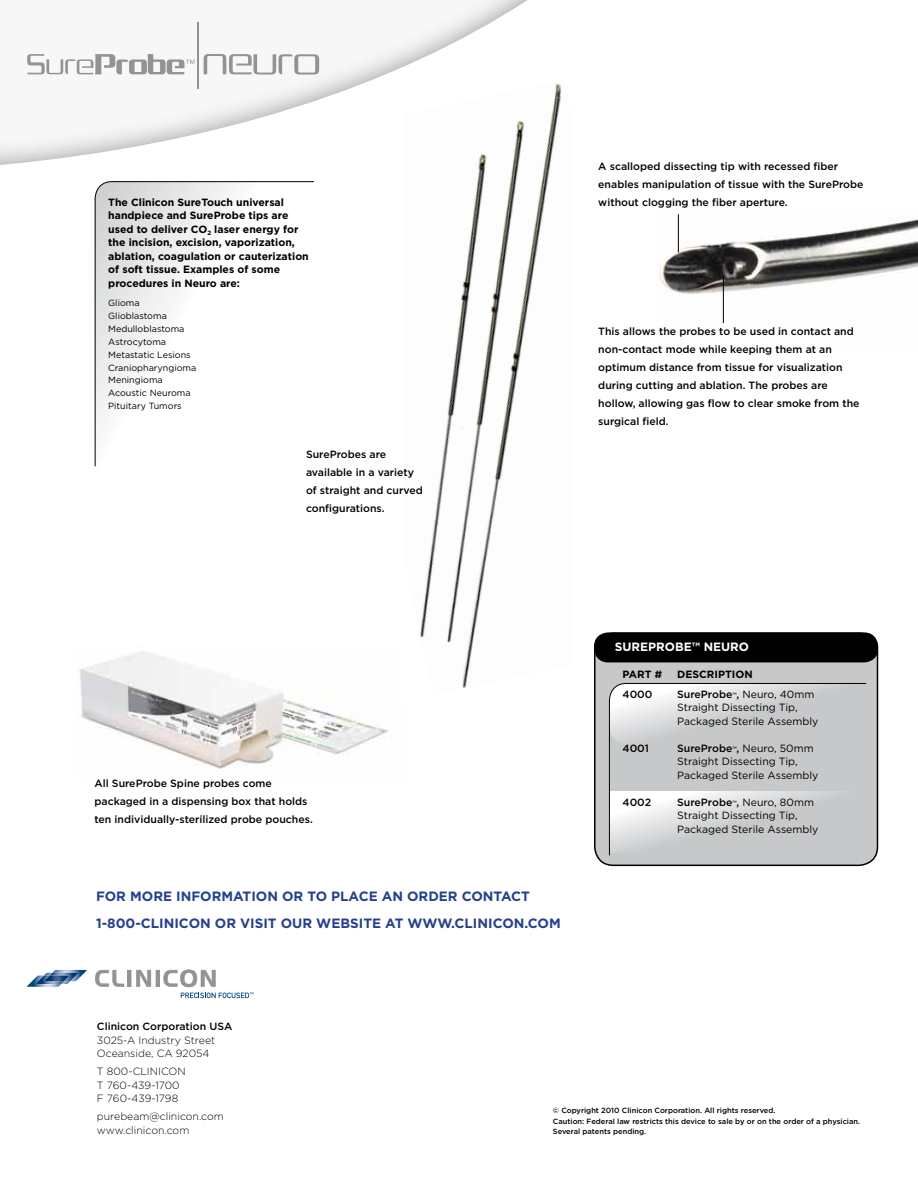
<style>
.page{position:relative;width:918px;height:1188px;background:#fff}
.page>*{position:absolute;margin:0;border:0;box-sizing:border-box;transform-origin:0 0}
.t1{font:700 13.5px/27px "Gotham";color:#25408f}
.t2{font:700 12px "Gotham";color:#fff}
.t3{font:500 10.5px/18px "Gotham";color:#000}
.t4{font:700 10.5px/13.5px "Gotham";color:#000}
.t5{font:10.5px/13.5px "Gotham";color:#000}
.t6{font:300 10.5px/13.5px "Gotham";color:#000}
.t7{font:9px/12.9px "Gotham";color:#000}
.t8{font:500 7.5px/10.5px "Gotham";color:#000}
.s1{font-weight:500}
.s2{font-weight:500;font-size:6.15px}
</style>
<div class="page">
<img style="left:79px;top:652px;width:309px;height:117px">
<svg style="left:0;top:0;width:527px;height:165px"></svg>
<svg style="left:204px;top:54px;width:115px;height:21px"></svg>
<svg style="left:27px;top:54px;width:167px;height:20px"></svg>
<hr style="left:197px;top:22px;width:2px;height:67px;background:#919396">
<div style="left:595px;top:633px;width:283px;height:232px;background:#c7c8ca;border-radius:19px"></div>
<div style="left:594px;top:632px;width:284px;height:234px;border:2px solid #000;border-radius:19px"></div>
<div style="left:595px;top:633px;width:283px;height:29px;background:#000;border-radius:14px"></div>
<div style="left:594px;top:632px;width:284px;height:30px;border:2px solid #000;border-radius:14px"></div>
<svg style="left:609px;top:683px;width:258px;height:173px"></svg>
<svg style="left:94px;top:181px;width:220px;height:286px"></svg>
<img style="left:659px;top:214px;width:259px;height:110px">
<img style="left:403px;top:81px;width:159px;height:607px">
<hr style="left:723px;top:277px;width:1px;height:46px;background:#000">
<hr style="left:678px;top:214px;width:1px;height:39px;background:#000">
<svg style="left:95px;top:970px;width:159px;height:28px"></svg>
<svg style="left:27px;top:970px;width:60px;height:17px"></svg>
<img style="left:36px;top:976px;width:28px;height:8px">
<img style="left:44px;top:976px;width:25px;height:5px">
<p class="t4" style="left:108px;top:195px;width:202px">The Clinicon SureTouch universal handpiece and SureProbe tips are used to deliver CO <sub>2</sub> laser energy for the incision, excision, vaporization, ablation, coagulation or cauterization of soft tissue. Examples of some procedures in Neuro are:</p>
<p class="t7" style="left:108px;top:297px;width:90px">Glioma<br>Glioblastoma<br>Medulloblastoma<br>Astrocytoma<br>Metastatic Lesions<br>Craniopharyngioma<br>Meningioma<br>Acoustic Neuroma<br>Pituitary Tumors</p>
<p class="t3" style="left:306px;top:446px;width:118px">SureProbes are available in a variety of straight and curved configurations.</p>
<p class="t3" style="left:598px;top:157px;width:267px">A scalloped dissecting tip with recessed fiber enables manipulation of tissue with the SureProbe without clogging the fiber aperture.</p>
<p class="t3" style="left:598px;top:322px;width:263px">This allows the probes to be used in contact and non-contact mode while keeping them at an optimum distance from tissue for visualization during cutting and ablation. The probes are hollow, allowing gas flow to clear smoke from the surgical field.</p>
<p class="t3" style="left:94px;top:774px;width:220px">All SureProbe Spine probes come packaged in a dispensing box that holds ten individually-sterilized probe pouches.</p>
<p class="t1" style="left:96px;top:883px;width:435px">For more information or to Place an order contact<br>1-800-CLI NICO</p>
<p class="t1" style="left:200px;top:910px;width:362px">N or visit our website at www.clin icon.com</p>
<p class="t2" style="left:615px;top:638px;width:136px">SureProbe™ Neuro</p>
<p class="t4" style="left:623px;top:667px;width:41px">Part #</p>
<p class="t3" style="left:623px;top:685px;width:31px">4000</p>
<p class="t3" style="left:623px;top:739px;width:28px">4001</p>
<p class="t3" style="left:623px;top:793px;width:30px">4002</p>
<p class="t4" style="left:677px;top:667px;width:75px">Description</p>
<p class="t5" style="left:677px;top:687px;width:143px"><span class="s1">SureProbe</span><span class="s2">™</span><span class="s1">,</span> Neuro, 40mm<br>Straight Dissecting Tip,<br>Packaged Sterile Assembly</p>
<p class="t5" style="left:677px;top:741px;width:143px"><span class="s1">SureProbe</span><span class="s2">™</span><span class="s1">,</span> Neuro, 50mm<br>Straight Dissecting Tip,<br>Packaged Sterile Assembly</p>
<p class="t5" style="left:677px;top:795px;width:143px"><span class="s1">SureProbe</span><span class="s2">™</span><span class="s1">,</span> Neuro, 80mm<br>Straight Dissecting Tip,<br>Packaged Sterile Assembly</p>
<p class="t3" style="left:97px;top:1018px;width:137px">Clinicon Corporation USA</p>
<p class="t6" style="left:97px;top:1033px;width:120px">3025-A Industry Street<br>Oceanside, CA 92054</p>
<p class="t6" style="left:97px;top:1065px;width:90px">T 800-CLINICON<br>T 760-439-1700<br>F 760-439-1798</p>
<p class="t6" style="left:97px;top:1110px;width:128px">purebeam@clinicon.com www.clinicon.com</p>
<p class="t8" style="left:553px;top:1105px;width:309px">© Copyright 2010 Clinicon Corporation. All rights reserved.<br>Caution: Federal law restricts this device to sale by or on the order of a physician.<br>Several patents pending.</p>
</div>
